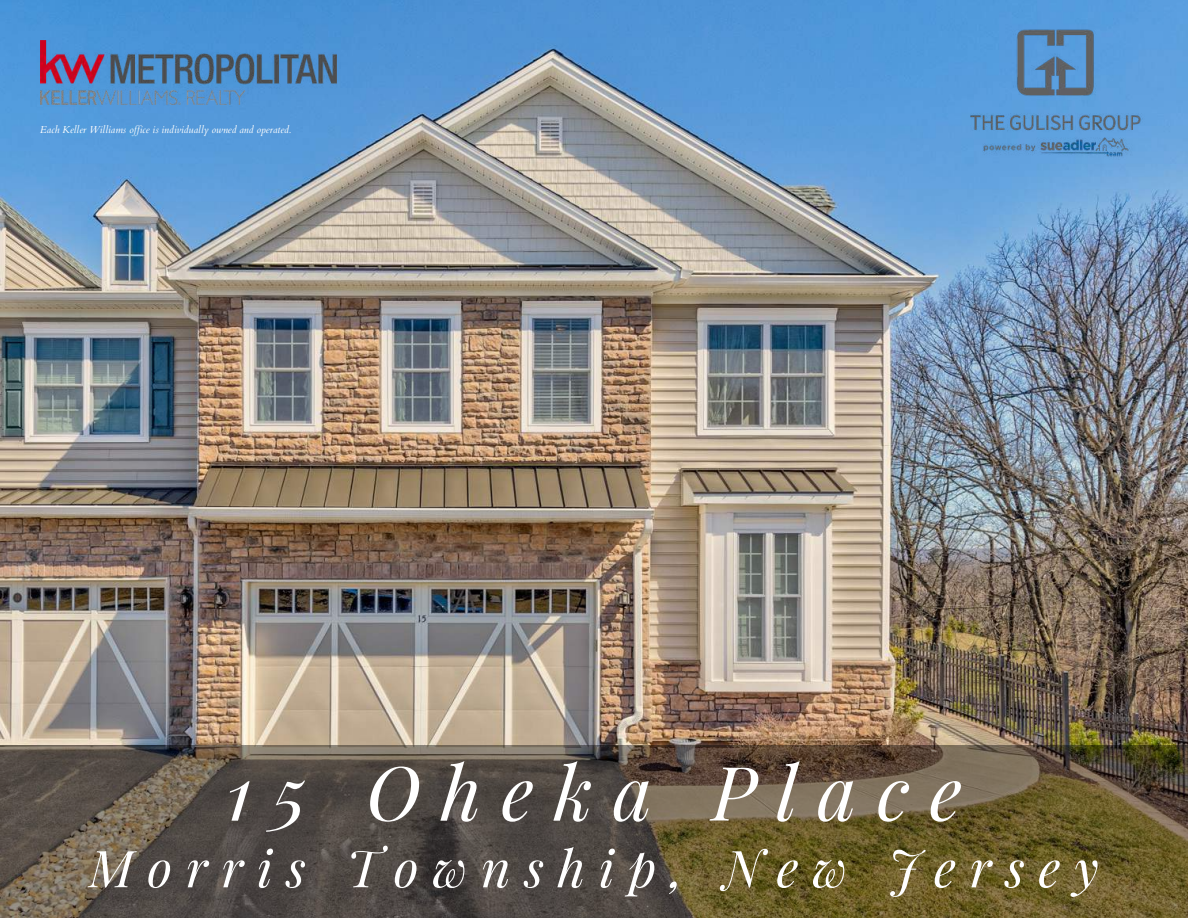
<style>
.page{position:relative;width:1188px;height:918px;background:#fff}
.page>*{position:absolute;margin:0;border:0;box-sizing:border-box;transform-origin:0 0}
.t1{font:italic 75px "Playfair Display";letter-spacing:.27em;color:#fff}
.t2{font:italic 51px "Playfair Display";letter-spacing:.27em;color:#fff}
.t3{font:italic 10.05px "Cardo";color:#fff}
</style>
<div class="page">
<img style="left:0;top:0;width:1188px;height:746px">
<svg style="left:0;top:746px;width:1188px;height:172px;background:#5e543f"></svg>
<img style="left:965px;top:24px;width:180px;height:136px">
<img style="left:40px;top:40px;width:296px;height:64px">
<p class="t3" style="left:40px;top:123px;width:252px">Each Keller Williams office is individually owned and operated.</p>
<h1 class="t1" style="left:226px;top:740px;width:737px">15 Oheka Place</h1>
<h2 class="t2" style="left:89px;top:832px;width:1011px">Morris Township, New Jersey</h2>
</div>
